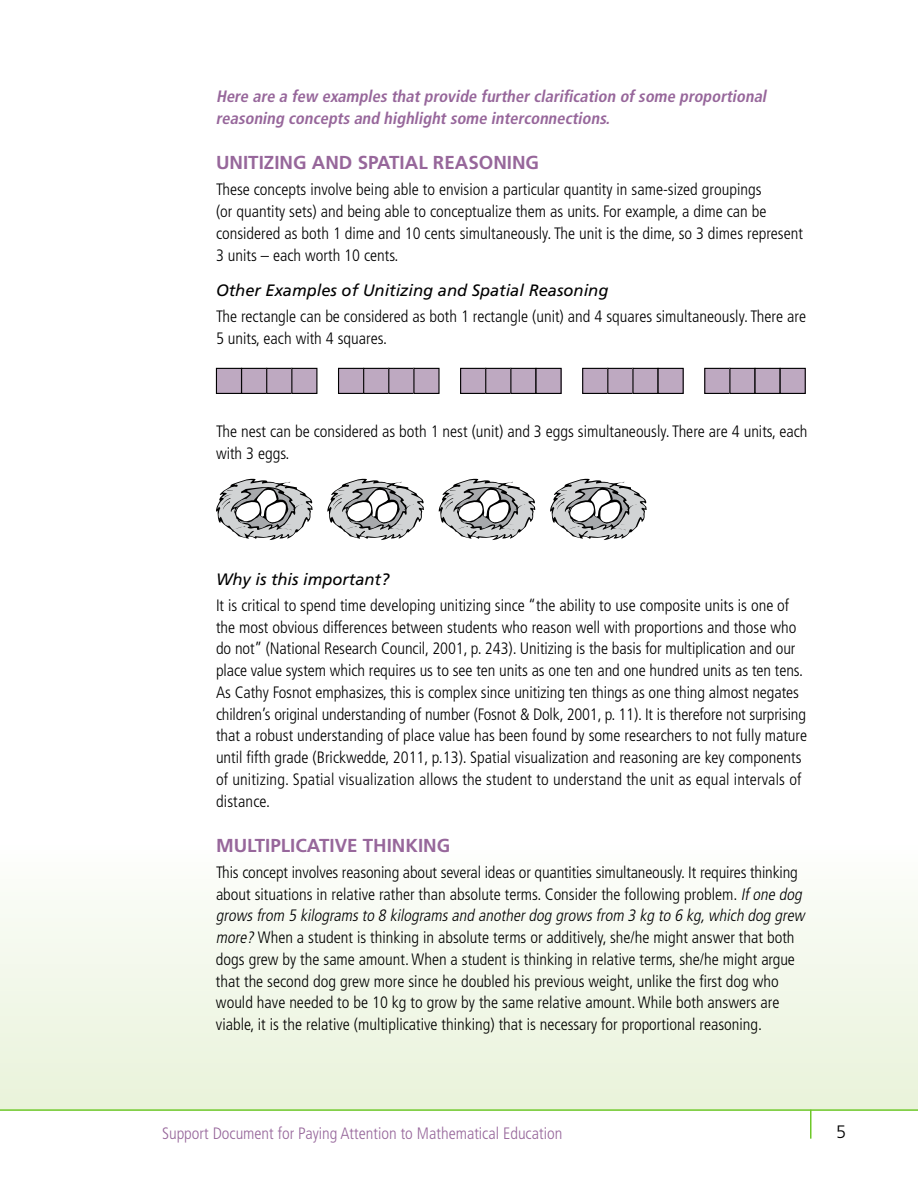
<style>
.page{position:relative;width:918px;height:1188px;background:#fff}
.page>*{position:absolute;margin:0;border:0;box-sizing:border-box;transform-origin:0 0}
.t1{font:700 18.75px "Frutiger";color:#97679b}
.t2{font:300 18px "Frutiger";color:#000}
.Body_Copy_1st_Paragr{font:300 condensed 16.5px/21.8px "Frutiger";color:#000}
.H3_purple_italics{font:italic 700 condensed 16.5px/21.8px "Frutiger";color:#97679b}
.Body_Copy{font:300 condensed 16.5px/21.8px "Frutiger";color:#000}
.t3{font:italic 16.5px "Frutiger";color:#000}
.t4{font:300 condensed 16.5px "Frutiger";color:#97679b}
.s1{font-style:italic}
</style>
<div class="page">
<div style="left:0;top:838px;width:918px;height:272px;background:linear-gradient(to bottom,#fefefd,#e9f2da)"></div>
<hr style="left:0;top:1109px;width:918px;height:2px;background:#6ec829">
<hr style="left:810px;top:1110px;width:2px;height:29px;background:#6ec829">
<div style="left:216px;top:368px;width:26px;height:25px;background:#bea9c1"></div>
<div style="left:216px;top:368px;width:26px;height:26px;border:1px solid #000"></div>
<div style="left:242px;top:368px;width:25px;height:25px;background:#bea9c1"></div>
<div style="left:241px;top:368px;width:26px;height:26px;border:1px solid #000"></div>
<div style="left:267px;top:368px;width:25px;height:25px;background:#bea9c1"></div>
<div style="left:266px;top:368px;width:26px;height:26px;border:1px solid #000"></div>
<div style="left:292px;top:368px;width:25px;height:25px;background:#bea9c1"></div>
<div style="left:291px;top:368px;width:26px;height:26px;border:1px solid #000"></div>
<div style="left:339px;top:368px;width:25px;height:25px;background:#bea9c1"></div>
<div style="left:338px;top:368px;width:26px;height:26px;border:1px solid #000"></div>
<div style="left:364px;top:368px;width:25px;height:25px;background:#bea9c1"></div>
<div style="left:363px;top:368px;width:26px;height:26px;border:1px solid #000"></div>
<div style="left:389px;top:368px;width:25px;height:25px;background:#bea9c1"></div>
<div style="left:388px;top:368px;width:26px;height:26px;border:1px solid #000"></div>
<div style="left:414px;top:368px;width:25px;height:25px;background:#bea9c1"></div>
<div style="left:413px;top:368px;width:27px;height:26px;border:1px solid #000"></div>
<div style="left:461px;top:368px;width:25px;height:25px;background:#bea9c1"></div>
<div style="left:460px;top:368px;width:26px;height:26px;border:1px solid #000"></div>
<div style="left:486px;top:368px;width:25px;height:25px;background:#bea9c1"></div>
<div style="left:485px;top:368px;width:26px;height:26px;border:1px solid #000"></div>
<div style="left:511px;top:368px;width:25px;height:25px;background:#bea9c1"></div>
<div style="left:510px;top:368px;width:27px;height:26px;border:1px solid #000"></div>
<div style="left:536px;top:368px;width:25px;height:25px;background:#bea9c1"></div>
<div style="left:535px;top:368px;width:27px;height:26px;border:1px solid #000"></div>
<div style="left:583px;top:368px;width:25px;height:25px;background:#bea9c1"></div>
<div style="left:582px;top:368px;width:26px;height:26px;border:1px solid #000"></div>
<div style="left:608px;top:368px;width:25px;height:25px;background:#bea9c1"></div>
<div style="left:607px;top:368px;width:26px;height:26px;border:1px solid #000"></div>
<div style="left:633px;top:368px;width:25px;height:25px;background:#bea9c1"></div>
<div style="left:632px;top:368px;width:27px;height:26px;border:1px solid #000"></div>
<div style="left:658px;top:368px;width:25px;height:25px;background:#bea9c1"></div>
<div style="left:658px;top:368px;width:26px;height:26px;border:1px solid #000"></div>
<div style="left:705px;top:368px;width:25px;height:25px;background:#bea9c1"></div>
<div style="left:704px;top:368px;width:26px;height:26px;border:1px solid #000"></div>
<div style="left:730px;top:368px;width:25px;height:25px;background:#bea9c1"></div>
<div style="left:729px;top:368px;width:27px;height:26px;border:1px solid #000"></div>
<div style="left:755px;top:368px;width:25px;height:25px;background:#bea9c1"></div>
<div style="left:754px;top:368px;width:27px;height:26px;border:1px solid #000"></div>
<div style="left:780px;top:368px;width:25px;height:25px;background:#bea9c1"></div>
<div style="left:780px;top:368px;width:26px;height:26px;border:1px solid #000"></div>
<svg style="left:216px;top:479px;width:97px;height:61px"></svg>
<svg style="left:327px;top:479px;width:97px;height:61px"></svg>
<svg style="left:439px;top:479px;width:97px;height:61px"></svg>
<svg style="left:550px;top:479px;width:97px;height:61px"></svg>
<h3 class="H3_purple_italics" style="left:216px;top:86px;width:555px">Here are a few examples thatprovide furtherclarification ofsome proportional reasoning concepts and highlightsome interconnections.</h3>
<h2 class="t1" style="left:216px;top:152px;width:325px">UNITIZING AND SPATIAL REASONING</h2>
<p class="Body_Copy_1st_Paragr" style="left:216px;top:179px;width:589px">These concepts involve being able to envision a particular quantity in same-sized groupings<br>(or quantity sets) and being able to conceptualize them as units. For example, a dime can be considered as both 1 dime and 10 cents simultaneously. The unit is the dime, so 3 dimes represent 3 units – each worth 10 cents.</p>
<h3 class="t3" style="left:216px;top:281px;width:394px">Other Examples of Unitizing and Spatial Reasoning</h3>
<p class="Body_Copy_1st_Paragr" style="left:216px;top:306px;width:592px">The rectangle can be considered as both 1 rectangle (unit) and 4 squares simultaneously. There are<br>5 units, each with 4 squares.</p>
<p class="Body_Copy" style="left:216px;top:421px;width:593px">The nest can be considered as both 1 nest (unit) and 3 eggs simultaneously. There are 4 units, each with 3 eggs.</p>
<h3 class="t3" style="left:216px;top:569px;width:175px">Why is this important?</h3>
<p class="Body_Copy_1st_Paragr" style="left:216px;top:595px;width:593px">It is critical to spend time developing unitizing since “the ability to use composite units is one of the most obvious differences between students who reason well with proportions and those who do not” (National Research Council, 2001, p. 243). Unitizing is the basis for multiplication and our place value system which requires us to see ten units as one ten and one hundred units as ten tens.<br>As Cathy Fosnot emphasizes, this is complex since unitizing ten things as one thing almost negates children’s original understanding of number (Fosnot &amp; Dolk, 2001, p. 11). It is therefore not surprising that a robust understanding of place value has been found by some researchers to not fully mature until fifth grade (Brickwedde, 2011, p.13). Spatial visualization and reasoning are key components of unitizing. Spatial visualization allows the student to understand the unit as equal intervals of distance.</p>
<h2 class="t1" style="left:216px;top:834px;width:236px">MULTIPLICATIVE THINKING</h2>
<p class="Body_Copy_1st_Paragr" style="left:216px;top:862px;width:593px">This concept involves reasoning about several ideas or quantities simultaneously. It requires thinking about situations in relative rather than absolute terms. Consider the following problem. <span class="s1">Ifone dog growsfrom 5 kilogramsto 8 kilogramsand anotherdog growsfrom 3 kg to 6 kg,which dog grew more?</span> When a student is thinking in absolute terms or additively, she/he might answer that both dogs grew by the same amount. When a student is thinking in relative terms, she/he might argue that the second dog grew more since he doubled his previous weight, unlike the first dog who would have needed to be 10 kg to grow by the same relative amount. While both answers are viable, it is the relative (multiplicative thinking) that is necessary for proportional reasoning.</p>
<p class="t4" style="left:162px;top:1123px;width:402px">Support Document for Paying Attention to Mathematical Education</p>
<p class="t2" style="left:836px;top:1122px;width:12px">5</p>
</div>
